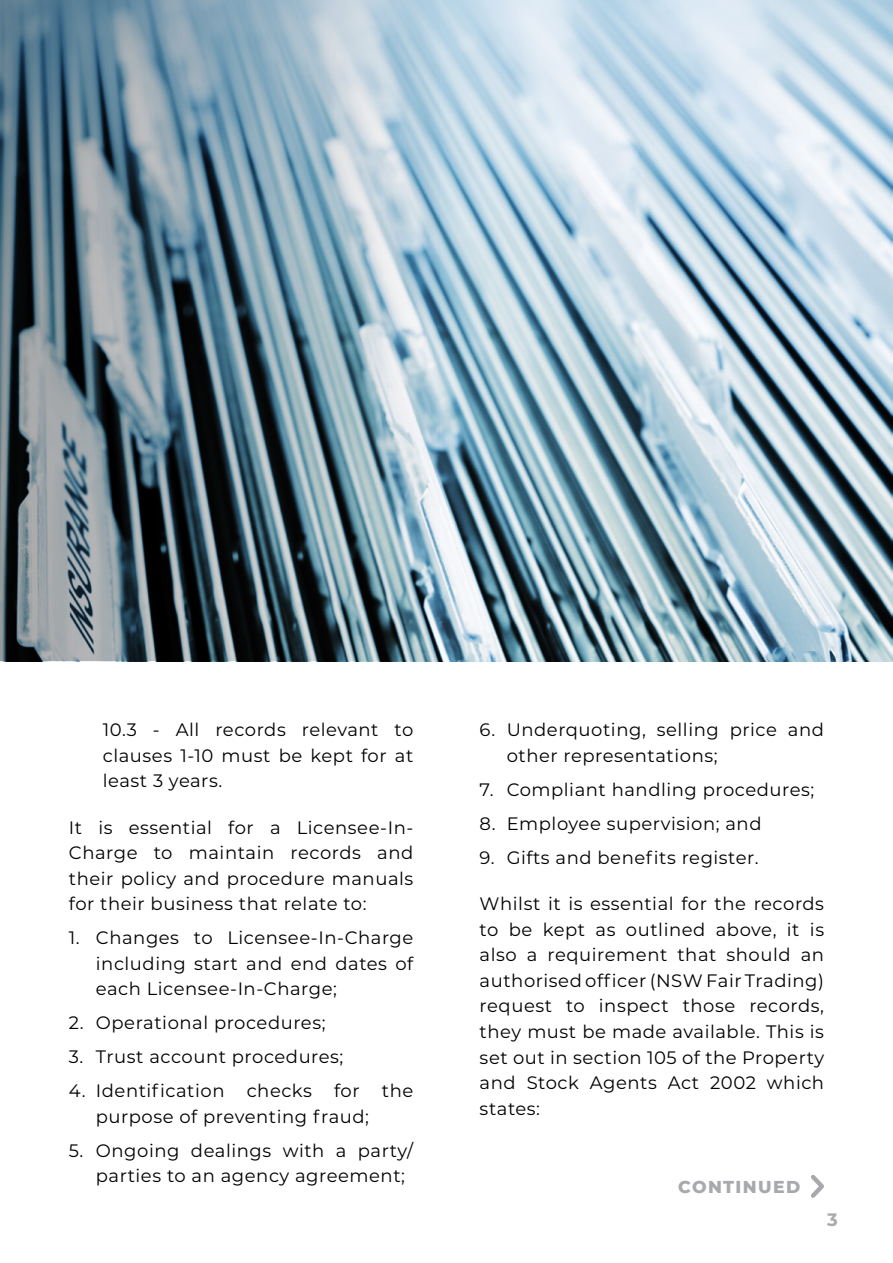
<style>
.page{position:relative;width:893px;height:1263px;background:#fff}
.page>*{position:absolute;margin:0;border:0;box-sizing:border-box;transform-origin:0 0}
.t1{font:18px/25.5px "Montserrat";letter-spacing:.03em;color:#000;text-align:justify}
.t2{font:700 18px "Montserrat";color:#a7a9ac}
.t3{font:800 17.25px "Montserrat";letter-spacing:.08em;color:#a7a9ac}
</style>
<div class="page">
<img style="left:440px;top:0;width:453px;height:661px">
<svg style="left:0;top:0;width:440px;height:661px;background:#718893"></svg>
<svg style="left:811px;top:1174px;width:13px;height:24px"></svg>
<p class="t1" style="left:103px;top:716px;width:312px">10.3 - All records relevant to clauses 1-10 must be kept for at least 3 years.</p>
<p class="t1" style="left:69px;top:814px;width:346px">It is essential for a Licensee-In-Charge to maintain records and their policy and procedure manuals for their business that relate to:</p>
<p class="t1" style="left:96px;top:925px;width:319px;text-indent:-27px">1. Changes to Licensee-In-Charge including start and end dates of each Licensee-In-Charge;</p>
<p class="t1" style="left:69px;top:1010px;width:258px">2. Operational procedures;</p>
<p class="t1" style="left:69px;top:1044px;width:276px">3. Trust account procedures;</p>
<p class="t1" style="left:96px;top:1078px;width:319px;text-indent:-27px">4. Identification checks for the purpose of preventing fraud;</p>
<p class="t1" style="left:96px;top:1137px;width:319px;text-indent:-27px">5. Ongoing dealings with a party/ parties to an agency agreement;</p>
<p class="t1" style="left:507px;top:716px;width:319px;text-indent:-27px">6. Underquoting, selling price and other representations;</p>
<p class="t1" style="left:480px;top:776px;width:336px">7. Compliant handling procedures;</p>
<p class="t1" style="left:480px;top:810px;width:283px">8. Employee supervision; and</p>
<p class="t1" style="left:480px;top:844px;width:280px">9. Gifts and benefits register.</p>
<p class="t1" style="left:480px;top:891px;width:346px">Whilst it is essential for the records to be kept as outlined above, it is also a requirement that should an authorised officer (NSW Fair Trading) request to inspect those records, they must be made available. This is set out in section 105 of the Property and Stock Agents Act 2002 which states:</p>
<p class="t3" style="left:678px;top:1174px;width:124px">CONTINUED</p>
<p class="t2" style="left:827px;top:1207px;width:12px">3</p>
</div>
